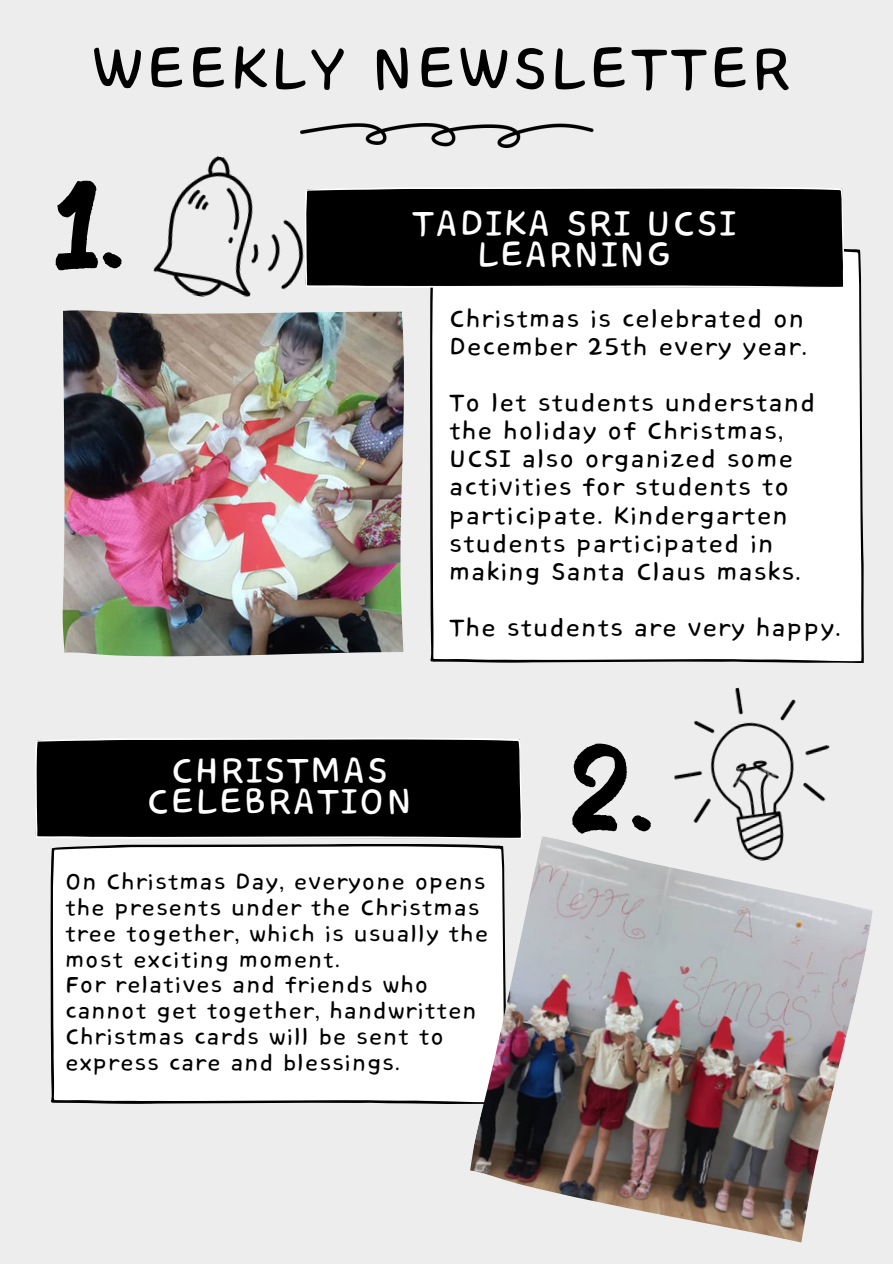
<style>
.page{position:relative;width:893px;height:1264px;background:#fff}
.page>*{position:absolute;margin:0;border:0;box-sizing:border-box;transform-origin:0 0}
.t1{font:120px "Bosk";color:#000}
.t2{font:76.5px "Core Bandi Face";color:#000}
.t3{font:45.75px "Core Bandi Face";color:#fff}
.t4{font:31.5px/28.2px "Core Bandi Face";color:#000}
.t5{font:28.95px/25.8px "Core Bandi Face";color:#000}
</style>
<div class="page">
<div style="left:0;top:0;width:892px;height:1263px;background:#ededed"></div>
<div style="left:430px;top:249px;width:433px;height:414px;background:#fff"></div>
<img style="left:63px;top:310px;width:341px;height:347px">
<img style="left:151px;top:156px;width:168px;height:157px">
<div style="left:305px;top:187px;width:539px;height:101px;background:#000"></div>
<div style="left:51px;top:844px;width:419px;height:260px;background:#fff"></div>
<img style="left:470px;top:836px;width:402px;height:406px">
<img style="left:662px;top:687px;width:182px;height:184px">
<div style="left:35px;top:738px;width:487px;height:101px;background:#000"></div>
<img style="left:300px;top:123px;width:293px;height:24px">
<h1 class="t2" style="left:92px;top:29px;width:703px">WEEKLY NEWSLETTER</h1>
<p class="t1" style="left:53px;top:178px;width:72px">1.</p>
<h3 class="t3" style="left:412px;top:199px;width:327px">TADIKA SRI UCSI</h3>
<h3 class="t3" style="left:476px;top:230px;width:197px">LEARNING</h3>
<p class="t4" style="left:449px;top:305px;width:360px">Christmas is celebrated on<br>December 25th every year.</p>
<h1 class="t4" style="left:449px;top:390px;width:368px">To let students understand the holiday of Christmas,<br>UCSI also organized some activities for students to participate. Kindergarten students participated in making Santa Claus masks.</h1>
<h3 class="t4" style="left:449px;top:615px;width:394px">The students are very happy.</h3>
<p class="t3" style="left:171px;top:746px;width:220px">CHRISTMAS</p>
<p class="t3" style="left:146px;top:777px;width:268px">CELEBRATION</p>
<p class="t1" style="left:569px;top:741px;width:85px">2.</p>
<p class="t5" style="left:65px;top:869px;width:425px">On Christmas Day, everyone opens the presents under the Christmas tree together, which is usually the most exciting moment.</p>
<p class="t5" style="left:65px;top:973px;width:414px">For relatives and friends who cannot get together, handwritten<br>Christmas cards will be sent to express care and blessings.</p>
</div>
